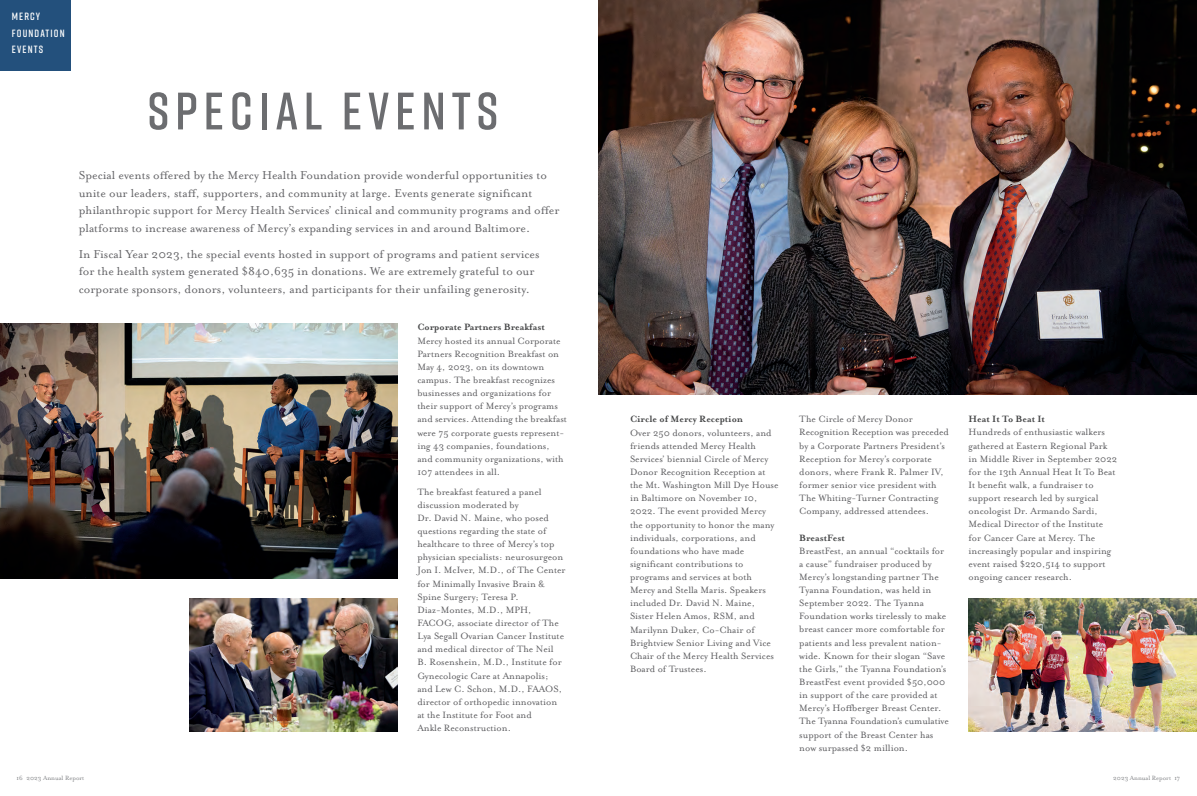
<style>
.page{position:relative;width:1197px;height:796px;background:#fff}
.page>*{position:absolute;margin:0;border:0;box-sizing:border-box;transform-origin:0 0}
.t1{font:600 52.5px "Rift";letter-spacing:.11em;color:#6c6d70}
.t2{font:13.12px/17.5px "Mrs Eaves Roman";color:#636366}
.t3{font:10.5px/13.1px "Mrs Eaves Roman";color:#5c5c5f}
.t4{font:700 10.5px "Mrs Eaves";color:#454647}
.t5{font:600 10.5px/16.6px "Rift";letter-spacing:.11em;color:#fff}
.t6{font:7px "Mrs Eaves Roman";color:#808285}
</style>
<div class="page">
<img style="left:598px;top:0;width:599px;height:394px">
<img style="left:969px;top:598px;width:228px;height:133px">
<img style="left:0;top:323px;width:397px;height:255px">
<img style="left:189px;top:598px;width:208px;height:133px">
<div style="left:0;top:0;width:71px;height:71px;background:#23507c"></div>
<p class="t5" style="left:12px;top:8px;width:30px">MERCY</p>
<p class="t5" style="left:12px;top:24px;width:54px">FOUNDATION<br>EVENTS</p>
<p class="t1" style="left:147px;top:74px;width:352px">SPECIAL EVENTS</p>
<p class="t2" style="left:79px;top:166px;width:482px">Special events offered by the Mercy Health Foundation provide wonderful opportunities to unite our leaders, staff, supporters, and community at large. Events generate significant philanthropic support for Mercy Health Services’ clinical and community programs and offer platforms to increase awareness of Mercy’s expanding services in and around Baltimore.</p>
<p class="t2" style="left:79px;top:245px;width:462px">In Fiscal Year 2023, the special events hosted in support of programs and patient services for the health system generated $840,635 in donations. We are extremely grateful to our corporate sponsors, donors, volunteers, and participants for their unfailing generosity.</p>
<p class="t4" style="left:417px;top:321px;width:129px">Corporate Partners Breakfast</p>
<p class="t3" style="left:417px;top:334px;width:151px">Mercy hosted its annual Corporate Partners Recognition Breakfast on May 4, 2023, on its downtown campus. The breakfast recognizes businesses and organizations for their support of Mercy’s programs and services. Attending the breakfast were 75 corporate guests represent&shy;ing 43 companies, foundations, and community organizations, with 107 attendees in all.</p>
<p class="t3" style="left:417px;top:485px;width:150px">The breakfast featured a panel discussion moderated by<br>Dr. David N. Maine, who posed questions regarding the state of healthcare to three of Mercy’s top physician specialists: neurosurgeon<br>Jon I. McIver, M.D., of The Center for Minimally Invasive Brain &amp;<br>Spine Surgery; Teresa P.<br>Diaz-Montes, M.D., MPH,<br>FACOG, associate director of The<br>Lya Segall Ovarian Cancer Institute and medical director of The Neil<br>B. Rosenshein, M.D., Institute for<br>Gynecologic Care at Annapolis; and Lew C. Schon, M.D., FAAOS, director of orthopedic innovation at the Institute for Foot and<br>Ankle Reconstruction.</p>
<p class="t4" style="left:630px;top:413px;width:115px">Circle of Mercy Reception</p>
<p class="t3" style="left:630px;top:426px;width:150px">Over 250 donors, volunteers, and friends attended Mercy Health<br>Services’ biennial Circle of Mercy<br>Donor Recognition Reception at the Mt. Washington Mill Dye House in Baltimore on November 10,<br>2022. The event provided Mercy the opportunity to honor the many individuals, corporations, and foundations who have made significant contributions to programs and services at both<br>Mercy and Stella Maris. Speakers included Dr. David N. Maine,<br>Sister Helen Amos, RSM, and<br>Marilynn Duker, Co-Chair of<br>Brightview Senior Living and Vice<br>Chair of the Mercy Health Services<br>Board of Trustees.</p>
<p class="t3" style="left:799px;top:412px;width:115px">The Circle of Mercy Donor</p>
<p class="t3" style="left:799px;top:426px;width:151px">Recognition Reception was preceded by a Corporate Partners President’s Reception for Mercy’s corporate donors, where Frank R. Palmer IV, former senior vice president with The Whiting-Turner Contracting Company, addressed attendees.</p>
<p class="t4" style="left:799px;top:531px;width:47px">BreastFest</p>
<p class="t3" style="left:799px;top:544px;width:151px">BreastFest, an annual “cocktails for a cause” fundraiser produced by Mercy’s longstanding partner The Tyanna Foundation, was held in September 2022. The Tyanna Foundation works tirelessly to make breast cancer more comfortable for patients and less prevalent nation&shy;wide. Known for their slogan “Save the Girls,” the Tyanna Foundation’s BreastFest event provided $50,000 in support of the care provided at Mercy’s Hoffberger Breast Center.<br>The Tyanna Foundation’s cumulative support of the Breast Center has now surpassed $2 million.</p>
<p class="t4" style="left:969px;top:413px;width:78px">Heat It To Beat It</p>
<p class="t3" style="left:969px;top:426px;width:150px">Hundreds of enthusiastic walkers gathered at Eastern Regional Park in Middle River in September 2022 for the 13th Annual Heat It To Beat<br>It benefit walk, a fundraiser to support research led by surgical oncologist Dr. Armando Sardi,<br>Medical Director of the Institute for Cancer Care at Mercy. The increasingly popular and inspiring event raised $220,514 to support ongoing cancer research.</p>
<p class="t6" style="left:17px;top:774px;width:69px">16 2023 Annual Report</p>
<p class="t6" style="left:1113px;top:774px;width:68px">2023 Annual Report 17</p>
</div>
